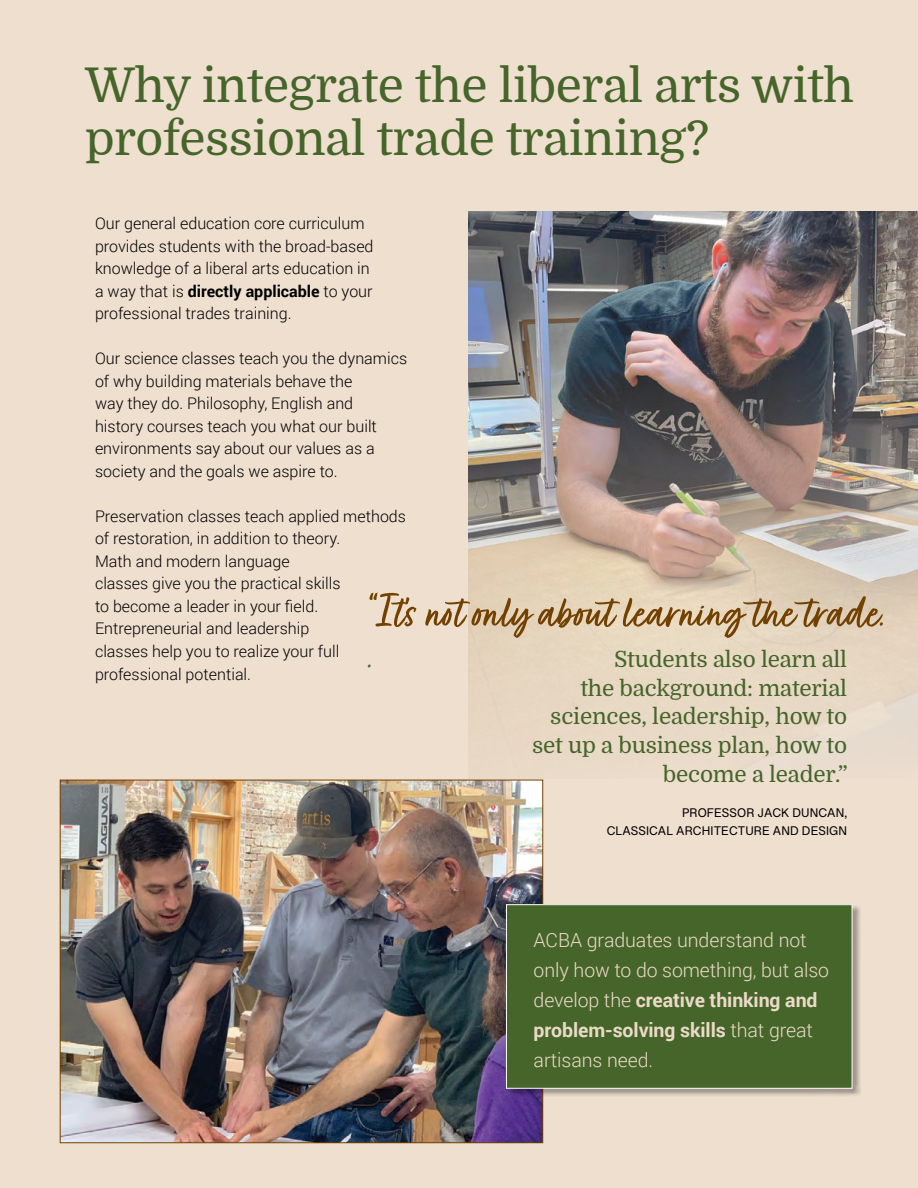
<style>
.page{position:relative;width:918px;height:1188px;background:#eedfcf}
.page>*{position:absolute;margin:0;border:0;box-sizing:border-box;transform-origin:0 0}
.t1{font:54px "Fave Script Pro";letter-spacing:.01em;color:#724100;scale:1.05 1}
.t2{font:48px/52.5px "Domine";letter-spacing:-.01em;color:#46652a}
.t3{font:46.5px "Fave Script Pro";color:#46652a;scale:1.05 1}
.t4{font:22.5px/28.7px "Domine";letter-spacing:-.01em;color:#46652a;text-align:right}
.t5{font:300 19.5px/30px "Roboto";letter-spacing:-.005em;color:#ebdac7}
.t6{font:300 16.05px/22.5px "Roboto";color:#000}
.t7{font:500 12.75px/18px "Grantha Sangam MN";letter-spacing:.01em;color:#000;text-align:right}
.s1{font-weight:700}
</style>
<div class="page">
<img style="left:62px;top:782px;width:479px;height:359px">
<img style="left:469px;top:212px;width:449px;height:555px">
<div style="left:507px;top:905px;width:354px;height:192px;background:#000;opacity:.33"></div>
<div style="left:506px;top:905px;width:346px;height:183px;background:#46652a"></div>
<div style="left:506px;top:904px;width:346px;height:184px;border:1px solid #fff"></div>
<h2 class="t2" style="left:85px;top:60px;width:771px">Why integrate the liberal arts with professional trade training?</h2>
<p class="t6" style="left:95px;top:212px;width:280px">Our general education core curriculum provides students with the broad-based knowledge of a liberal arts education in a way that is <span class="s1">directly applicable</span> to your professional trades training.</p>
<p class="t6" style="left:95px;top:347px;width:314px">Our science classes teach you the dynamics of why building materials behave the<br>way they do. Philosophy, English and<br>history courses teach you what our built environments say about our values as a society and the goals we aspire to.</p>
<p class="t6" style="left:95px;top:504px;width:313px">Preservation classes teach applied methods of restoration, in addition to theory.<br>Math and modern language<br>classes give you the practical skills<br>to become a leader in your field.<br>Entrepreneurial and leadership<br>classes help you to realize your full professional potential.</p>
<h1 class="t1" style="left:369px;top:582px;width:497px">“It’s not only about learning the trade.</h1>
<h3 class="t3" style="left:369px;top:631px;width:8px">.</h3>
<h3 class="t4" style="left:532px;top:645px;width:317px">Students also learn all<br>the background: material sciences, leadership, how to set up a business plan, how to become a leader.”</h3>
<p class="t7" style="left:607px;top:803px;width:242px">PROFESSOR JACK DUNCAN,<br>CLASSICAL ARCHITECTURE AND DESIGN</p>
<p class="t5" style="left:534px;top:924px;width:297px">ACBA graduates understand not only how to do something, but also develop the <span class="s1">creative thinking and problem-solving skills</span> that great artisans need.</p>
</div>
